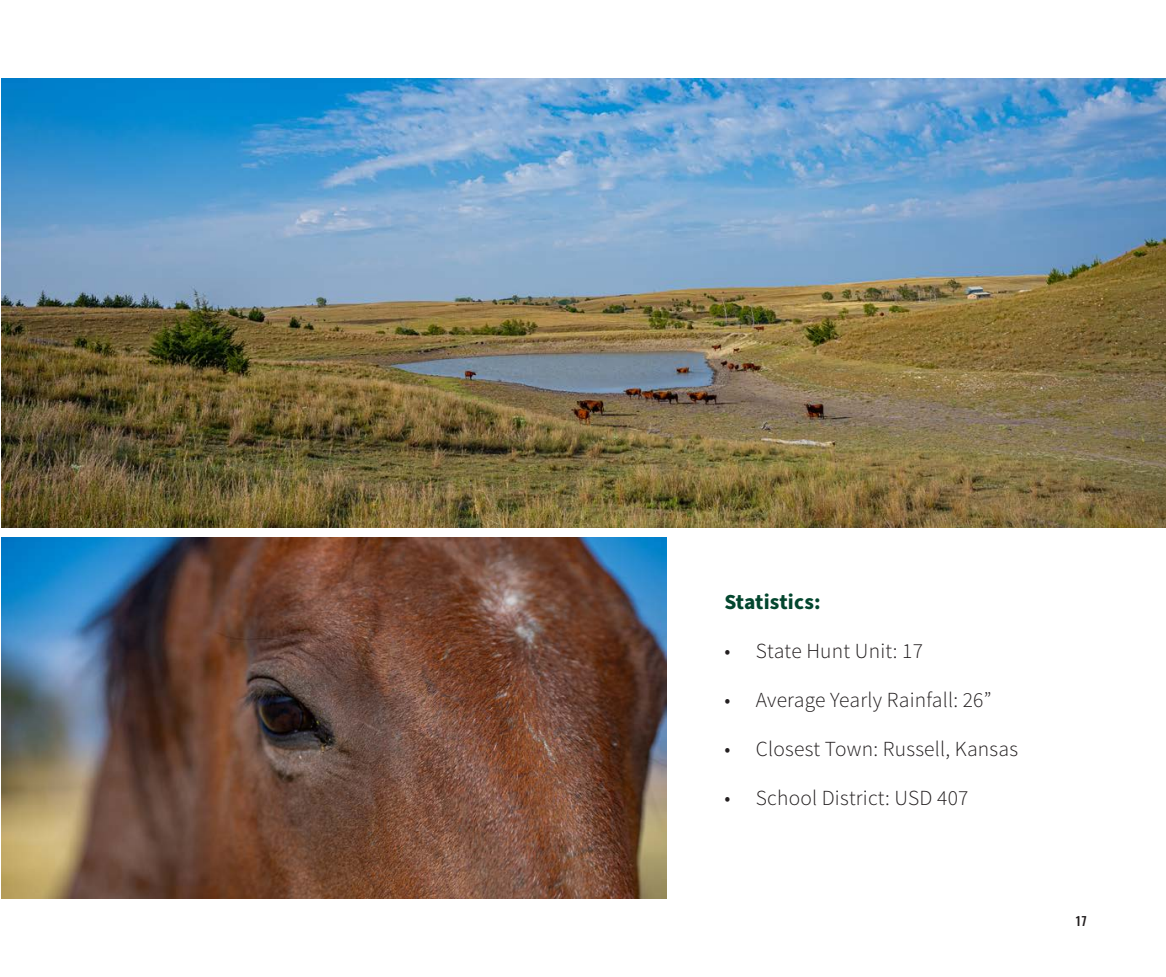
<style>
.page{position:relative;width:1166px;height:977px;background:#fff}
.page>*{position:absolute;margin:0;border:0;box-sizing:border-box;transform-origin:0 0}
.t1{font:300 21.35px "Source Sans Pro";letter-spacing:.01em;color:#231f20}
.t2{font:700 21.35px "Source Sans Pro";letter-spacing:.01em;color:#03462e}
.t3{font:500 12.25px "Oswald";color:#231f20}
</style>
<div class="page">
<img style="left:2px;top:79px;width:1164px;height:448px">
<img style="left:2px;top:537px;width:664px;height:361px">
<p class="t2" style="left:724px;top:587px;width:98px">Statistics:</p>
<p class="t1" style="left:724px;top:637px;width:200px">• State Hunt Unit: 17</p>
<p class="t1" style="left:724px;top:686px;width:268px">• Average Yearly Rainfall: 26”</p>
<p class="t1" style="left:724px;top:735px;width:295px">• Closest Town: Russell, Kansas</p>
<p class="t1" style="left:724px;top:784px;width:246px">• School District: USD 407</p>
<p class="t3" style="left:1075px;top:912px;width:13px">17</p>
</div>
